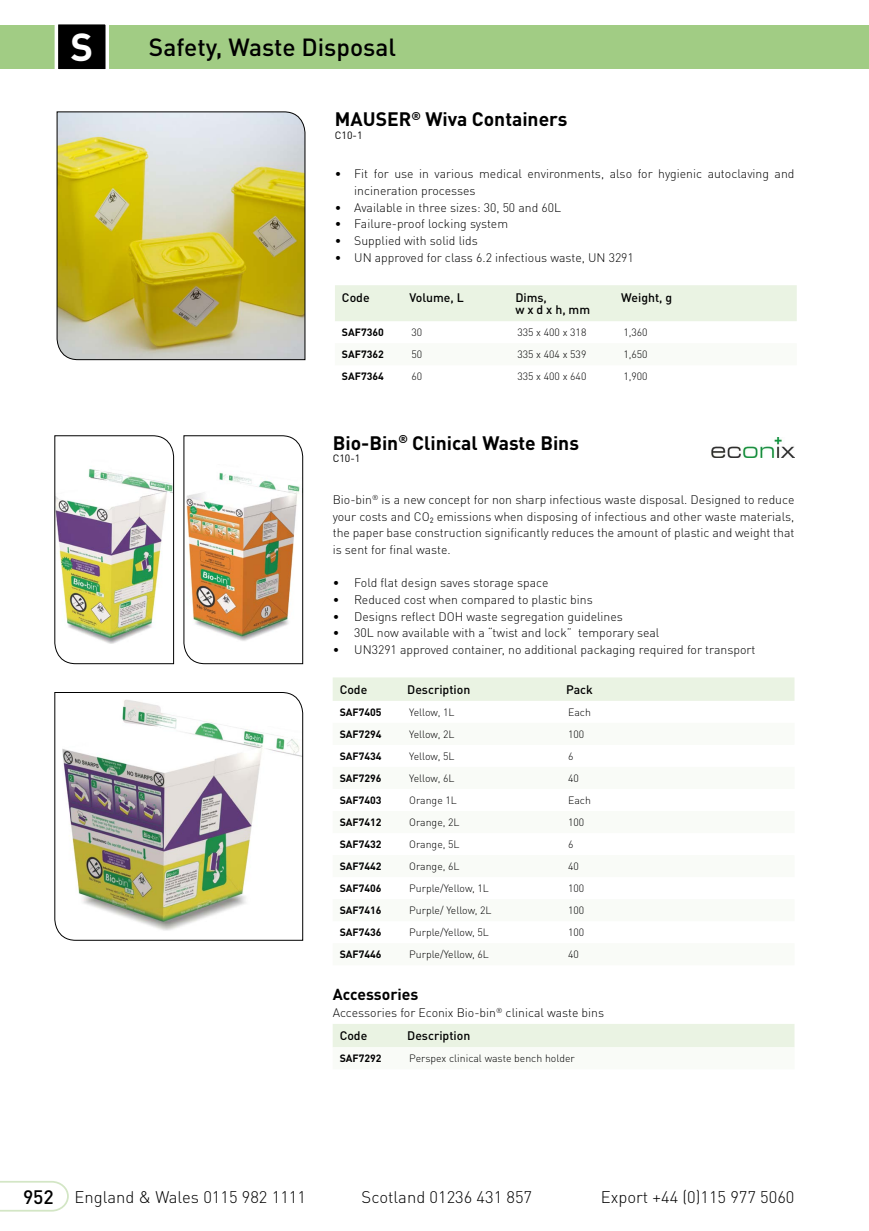
<style>
.page{position:relative;width:869px;height:1231px;background:#fff}
.page>*{position:absolute;margin:0;border:0;box-sizing:border-box;transform-origin:0 0}
.t1{font:700 38.5px "DIN Pro";color:#fff}
.t2{font:500 24.5px "DIN Pro";color:#000}
.t3{font:700 19.25px "DIN Pro";color:#000}
.t4{font:300 16.62px "DIN Pro";color:#000}
.t5{font:700 15.75px "DIN Pro";color:#000}
.t6{font:300 12.25px/16.6px "DIN Pro";color:#000}
.t7{font:500 12.25px/12.6px "DIN Pro";color:#000}
.t8{font:300 10.5px "DIN Pro";color:#000}
.t9{font:700 10.5px "DIN Pro";color:#000}
.t10{font:10.5px "DIN Pro";color:#000}
.s1{font-weight:500}
.s2{font-weight:500;font-size:19.25px}
</style>
<div class="page">
<div style="left:0;top:25px;width:868px;height:44px;background:#a1cc84"></div>
<svg style="left:0;top:1181px;width:69px;height:31px"></svg>
<div style="left:56px;top:23px;width:51px;height:48px;background:#000"></div>
<div style="left:55px;top:21px;width:54px;height:52px;border:4px solid #fff"></div>
<div style="left:335px;top:285px;width:461px;height:36px;background:#eaf3e3"></div>
<div style="left:333px;top:677px;width:461px;height:23px;background:#eaf3e3"></div>
<div style="left:333px;top:1024px;width:461px;height:23px;background:#eaf3e3"></div>
<img style="left:183px;top:435px;width:120px;height:229px">
<img style="left:54px;top:692px;width:249px;height:248px">
<img style="left:54px;top:435px;width:120px;height:229px">
<img style="left:711px;top:437px;width:83px;height:20px">
<svg style="left:57px;top:111px;width:248px;height:249px;background:#cac06a"></svg>
<h1 class="t1" style="left:70px;top:15px;width:24px">S</h1>
<h2 class="t2" style="left:149px;top:27px;width:248px">Safety, Waste Disposal</h2>
<h3 class="t3" style="left:335px;top:103px;width:234px">MAUSER<sup>®</sup> Wiva Containers</h3>
<p class="t10" style="left:335px;top:127px;width:29px">C10-1</p>
<p class="t6" style="left:354px;top:164px;width:441px;text-indent:-19px">• Fit for use in various medical environments, also for hygienic autoclaving and incineration processes</p>
<p class="t6" style="left:335px;top:198px;width:227px">• Available in three sizes: 30, 50 and 60L</p>
<p class="t6" style="left:335px;top:214px;width:174px">• Failure-proof locking system</p>
<p class="t6" style="left:335px;top:231px;width:144px">• Supplied with solid lids</p>
<p class="t6" style="left:335px;top:248px;width:300px">• UN approved for class 6.2 infectious waste, UN 3291</p>
<p class="t7" style="left:342px;top:289px;width:29px">Code</p>
<p class="t7" style="left:409px;top:289px;width:56px">Volume, L</p>
<p class="t7" style="left:515px;top:289px;width:76px">Dims,<br>w x d x h, mm</p>
<p class="t7" style="left:621px;top:289px;width:52px">Weight, g</p>
<p class="t9" style="left:342px;top:323px;width:43px">SAF7360</p>
<p class="t8" style="left:411px;top:324px;width:12px">30</p>
<p class="t8" style="left:517px;top:324px;width:70px">335 x 400 x 318</p>
<p class="t8" style="left:623px;top:324px;width:26px">1,360</p>
<p class="t9" style="left:342px;top:345px;width:43px">SAF7362</p>
<p class="t8" style="left:411px;top:346px;width:12px">50</p>
<p class="t8" style="left:517px;top:346px;width:70px">335 x 404 x 539</p>
<p class="t8" style="left:623px;top:346px;width:26px">1,650</p>
<p class="t9" style="left:342px;top:368px;width:43px">SAF7364</p>
<p class="t8" style="left:411px;top:368px;width:12px">60</p>
<p class="t8" style="left:517px;top:368px;width:70px">335 x 400 x 640</p>
<p class="t8" style="left:623px;top:368px;width:26px">1,900</p>
<h3 class="t3" style="left:332px;top:426px;width:248px">Bio-Bin<sup>®</sup> Clinical Waste Bins</h3>
<p class="t10" style="left:332px;top:450px;width:29px">C10-1</p>
<p class="t6" style="left:332px;top:490px;width:463px;text-align:justify">Bio-bin<sup>®</sup> is a new concept for non sharp infectious waste disposal. Designed to reduce your costs and CO₂ emissions when disposing of infectious and other waste materials, the paper base construction significantly reduces the amount of plastic and weight that is sent for final waste.</p>
<p class="t6" style="left:332px;top:573px;width:217px">• Fold flat design saves storage space</p>
<p class="t6" style="left:332px;top:590px;width:261px">• Reduced cost when compared to plastic bins</p>
<p class="t6" style="left:332px;top:606px;width:291px">• Designs reflect DOH waste segregation guidelines</p>
<p class="t6" style="left:332px;top:623px;width:328px">• 30L now available with a “twist and lock” temporary seal</p>
<p class="t6" style="left:332px;top:640px;width:424px">• UN3291 approved container, no additional packaging required for transport</p>
<p class="t7" style="left:339px;top:681px;width:29px">Code</p>
<p class="t7" style="left:407px;top:681px;width:65px">Description</p>
<p class="t7" style="left:566px;top:681px;width:28px">Pack</p>
<p class="t9" style="left:339px;top:703px;width:43px">SAF7405</p>
<p class="t8" style="left:409px;top:704px;width:47px">Yellow, 1L</p>
<p class="t8" style="left:568px;top:704px;width:24px">Each</p>
<p class="t9" style="left:339px;top:725px;width:43px">SAF7294</p>
<p class="t8" style="left:409px;top:726px;width:47px">Yellow, 2L</p>
<p class="t8" style="left:568px;top:726px;width:18px">100</p>
<p class="t9" style="left:339px;top:747px;width:43px">SAF7434</p>
<p class="t8" style="left:409px;top:748px;width:47px">Yellow, 5L</p>
<p class="t8" style="left:568px;top:748px;width:7px">6</p>
<p class="t9" style="left:339px;top:769px;width:43px">SAF7296</p>
<p class="t8" style="left:409px;top:770px;width:47px">Yellow, 6L</p>
<p class="t8" style="left:568px;top:770px;width:12px">40</p>
<p class="t9" style="left:339px;top:791px;width:43px">SAF7403</p>
<p class="t8" style="left:409px;top:792px;width:49px">Orange 1L</p>
<p class="t8" style="left:568px;top:792px;width:24px">Each</p>
<p class="t9" style="left:339px;top:813px;width:43px">SAF7412</p>
<p class="t8" style="left:409px;top:814px;width:52px">Orange, 2L</p>
<p class="t8" style="left:568px;top:814px;width:18px">100</p>
<p class="t9" style="left:339px;top:835px;width:43px">SAF7432</p>
<p class="t8" style="left:409px;top:836px;width:52px">Orange, 5L</p>
<p class="t8" style="left:568px;top:836px;width:7px">6</p>
<p class="t9" style="left:339px;top:857px;width:43px">SAF7442</p>
<p class="t8" style="left:409px;top:858px;width:52px">Orange, 6L</p>
<p class="t8" style="left:568px;top:858px;width:12px">40</p>
<p class="t9" style="left:339px;top:879px;width:43px">SAF7406</p>
<p class="t8" style="left:409px;top:880px;width:81px">Purple/Yellow, 1L</p>
<p class="t8" style="left:568px;top:880px;width:18px">100</p>
<p class="t9" style="left:339px;top:901px;width:43px">SAF7416</p>
<p class="t8" style="left:409px;top:902px;width:84px">Purple/ Yellow, 2L</p>
<p class="t8" style="left:568px;top:902px;width:18px">100</p>
<p class="t9" style="left:339px;top:923px;width:43px">SAF7436</p>
<p class="t8" style="left:409px;top:924px;width:81px">Purple/Yellow, 5L</p>
<p class="t8" style="left:568px;top:924px;width:18px">100</p>
<p class="t9" style="left:339px;top:945px;width:43px">SAF7446</p>
<p class="t8" style="left:409px;top:946px;width:81px">Purple/Yellow, 6L</p>
<p class="t8" style="left:568px;top:946px;width:12px">40</p>
<p class="t5" style="left:332px;top:981px;width:87px">Accessories</p>
<p class="t6" style="left:339px;top:999px;width:266px;line-height:23.3px;text-indent:-7px">Accessories for Econix Bio-bin<sup>®</sup> clinical waste bins<br><span class="s1">Code</span></p>
<p class="t7" style="left:407px;top:1028px;width:65px">Description</p>
<p class="t9" style="left:339px;top:1049px;width:43px">SAF7292</p>
<p class="t8" style="left:409px;top:1050px;width:167px">Perspex clinical waste bench holder</p>
<h3 class="t4" style="left:23px;top:1183px;width:284px"><span class="s2">952</span> England &amp; Wales 0115 982 1111</h3>
<h3 class="t4" style="left:361px;top:1183px;width:172px">Scotland 01236 431 857</h3>
<h3 class="t4" style="left:600px;top:1183px;width:195px">Export +44 (0)115 977 5060</h3>
</div>
